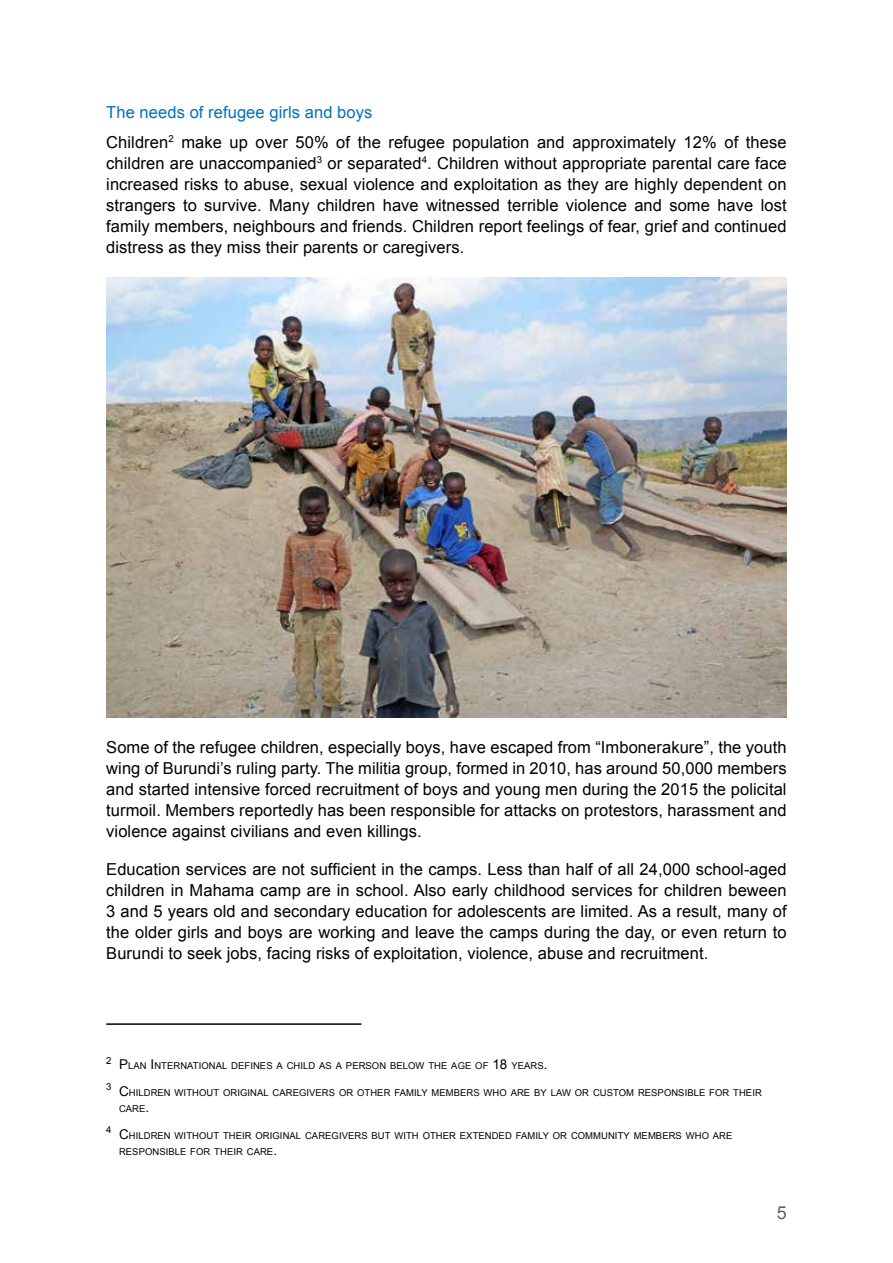
<style>
.page{position:relative;width:893px;height:1263px;background:#fff}
.page>*{position:absolute;margin:0;border:0;box-sizing:border-box;transform-origin:0 0}
.t1{font:18px "Arial";color:#646363}
.t2{font:16.5px/21px "Arial";letter-spacing:.005em;color:#000;text-align:justify}
.t3{font:9.45px/16.2px "Arial";letter-spacing:.005em;color:#000}
.s1{color:#0072bb}
.s2{font-size:13.5px}
</style>
<div class="page">
<hr style="left:106px;top:1023px;width:255px;height:2px;background:#000">
<img style="left:106px;top:277px;width:681px;height:440px">
<p class="t2" style="left:106px;top:98px;width:682px;line-height:29.5px"><span class="s1">The needs of refugee girls and boys<br></span>Children<sup>2</sup> make up over 50% of the refugee population and approximately 12% of these</p>
<p class="t2" style="left:106px;top:153px;width:682px">children are unaccompanied<sup>3</sup> or separated<sup>4</sup>. Children without appropriate parental care face increased risks to abuse, sexual violence and exploitation as they are highly dependent on strangers to survive. Many children have witnessed terrible violence and some have lost family members, neighbours and friends. Children report feelings of fear, grief and continued distress as they miss their parents or caregivers.</p>
<p class="t2" style="left:106px;top:737px;width:682px">Some of the refugee children, especially boys, have escaped from “Imbonerakure”, the youth wing of Burundi’s ruling party. The militia group, formed in 2010, has around 50,000 members and started intensive forced recruitment of boys and young men during the 2015 the policital turmoil. Members reportedly has been responsible for attacks on protestors, harassment and violence against civilians and even killings.</p>
<p class="t2" style="left:106px;top:859px;width:682px">Education services are not sufficient in the camps. Less than half of all 24,000 school-aged children in Mahama camp are in school. Also early childhood services for children beween 3 and 5 years old and secondary education for adolescents are limited. As a result, many of the older girls and boys are working and leave the camps during the day, or even return to Burundi to seek jobs, facing risks of exploitation, violence, abuse and recruitment.</p>
<p class="t3" style="left:106px;top:1058px;width:443px"><sup>2</sup> <span class="s2">P</span>LAN <span class="s2">I</span>NTERNATIONAL DEFIN ES A CHI LD AS A PERSON BELOW THE AGE OF <span class="s2">18</span> YEARS <span class="s2">.</span></p>
<p class="t3" style="left:106px;top:1084px;width:495px"><sup>3</sup> <span class="s2">C</span>HI LDREN WITHOUT ORIGINAL CAREGIVERS OR OTH ER FAMI LY MEMBERS WHO ARE BY LAW OR CUS</p>
<p class="t3" style="left:613px;top:1084px;width:145px">TOM RESPONSI BLE FOR TH EIR</p>
<p class="t3" style="left:119px;top:1101px;width:32px">CARE<span class="s2">.</span></p>
<p class="t3" style="left:119px;top:1127px;width:615px;text-indent:-13px"><sup>4</sup> <span class="s2">C</span>HI LDREN WITHOUT TH EIR ORIGINAL CAREGIVERS BUT WITH OTH ER EXTEN DED FAMI LY OR COMMUNITY MEMBERS WHO ARE<br>RESPONSI BLE FOR TH EIR CARE<span class="s2">.</span></p>
<p class="t1" style="left:777px;top:1200px;width:12px">5</p>
</div>
